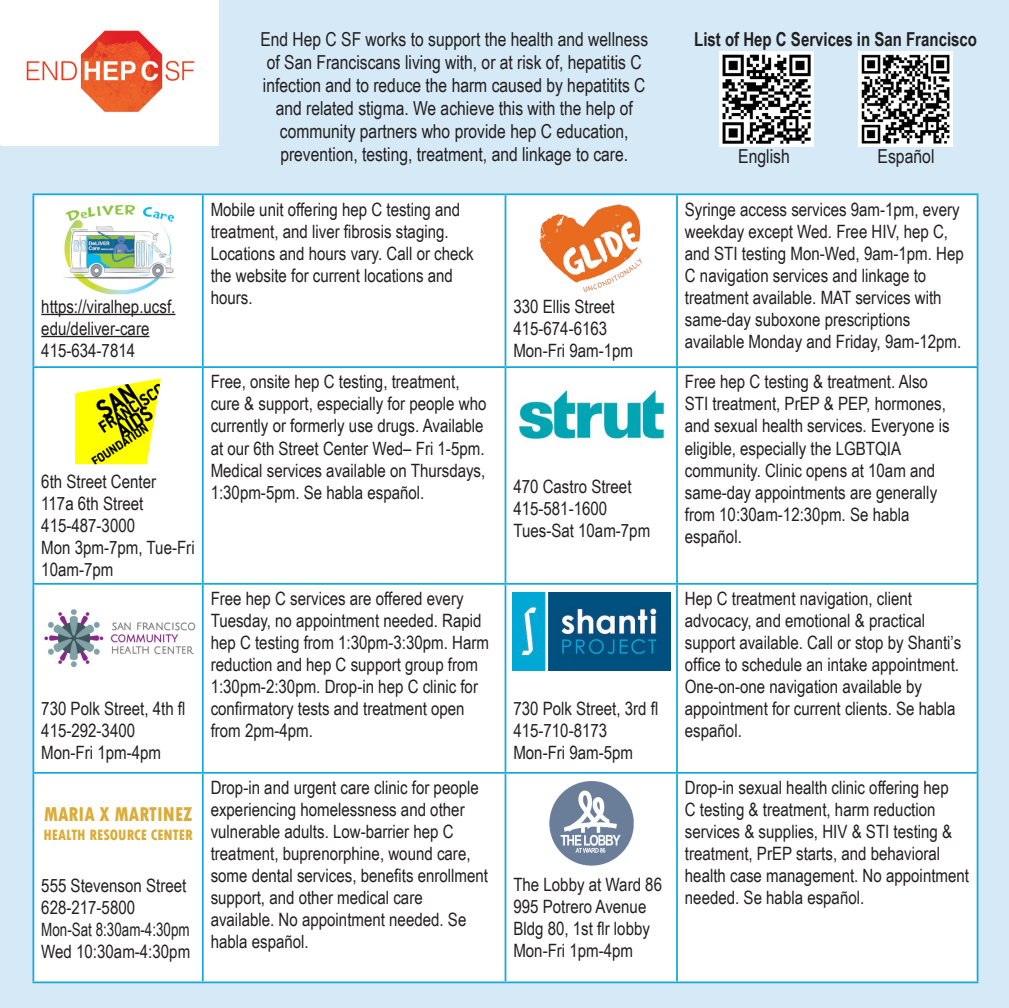
<style>
.page{position:relative;width:1009px;height:1008px;background:#fff}
.page>*{position:absolute;margin:0;border:0;box-sizing:border-box;transform-origin:0 0}
.t1{font:800 condensed 21px "Tw Cen";color:#dcab38;scale:.93 1}
.t2{font:19.25px/23.1px "Arial Narrow";color:#231f20;text-align:center}
.t3{font:700 19.25px "Arial Narrow";color:#231f20;scale:.95 1}
.t4{font:18.38px/22.1px "Arial Narrow";color:#231f20}
.t5{font:18.38px/22.1px "Arial Narrow";color:#231f20;scale:.89 1}
.t6{font:800 condensed 15.75px "Tw Cen";color:#dcab38;scale:.95 1}
</style>
<div class="page">
<div style="left:0;top:0;width:1008px;height:1008px;background:#d5e9f6"></div>
<img style="left:2px;top:0;width:216px;height:145px">
<img style="left:719px;top:52px;width:94px;height:94px">
<img style="left:858px;top:52px;width:94px;height:94px">
<div style="left:34px;top:195px;width:942px;height:787px;background:#fff"></div>
<hr style="left:32px;top:193px;width:171px;height:2px;background:#14a8dd">
<hr style="left:32px;top:195px;width:2px;height:171px;background:#14a8dd">
<hr style="left:203px;top:193px;width:302px;height:2px;background:#14a8dd">
<hr style="left:202px;top:195px;width:1px;height:171px;background:#14a8dd">
<hr style="left:505px;top:193px;width:171px;height:2px;background:#14a8dd">
<hr style="left:504px;top:195px;width:2px;height:171px;background:#14a8dd">
<hr style="left:676px;top:193px;width:301px;height:2px;background:#14a8dd">
<hr style="left:675px;top:195px;width:2px;height:171px;background:#14a8dd">
<hr style="left:976px;top:195px;width:1px;height:171px;background:#14a8dd">
<hr style="left:32px;top:366px;width:171px;height:2px;background:#14a8dd">
<hr style="left:32px;top:368px;width:2px;height:215px;background:#14a8dd">
<hr style="left:203px;top:366px;width:302px;height:2px;background:#14a8dd">
<hr style="left:202px;top:368px;width:1px;height:215px;background:#14a8dd">
<hr style="left:505px;top:366px;width:171px;height:2px;background:#14a8dd">
<hr style="left:504px;top:368px;width:2px;height:215px;background:#14a8dd">
<hr style="left:676px;top:366px;width:301px;height:2px;background:#14a8dd">
<hr style="left:675px;top:368px;width:2px;height:215px;background:#14a8dd">
<hr style="left:976px;top:368px;width:1px;height:215px;background:#14a8dd">
<hr style="left:32px;top:583px;width:171px;height:2px;background:#14a8dd">
<hr style="left:32px;top:585px;width:2px;height:187px;background:#14a8dd">
<hr style="left:203px;top:583px;width:302px;height:2px;background:#14a8dd">
<hr style="left:202px;top:585px;width:1px;height:187px;background:#14a8dd">
<hr style="left:505px;top:583px;width:171px;height:2px;background:#14a8dd">
<hr style="left:504px;top:585px;width:2px;height:187px;background:#14a8dd">
<hr style="left:676px;top:583px;width:301px;height:2px;background:#14a8dd">
<hr style="left:675px;top:585px;width:2px;height:187px;background:#14a8dd">
<hr style="left:976px;top:585px;width:1px;height:187px;background:#14a8dd">
<hr style="left:32px;top:772px;width:171px;height:2px;background:#14a8dd">
<hr style="left:32px;top:774px;width:2px;height:208px;background:#14a8dd">
<hr style="left:203px;top:772px;width:302px;height:2px;background:#14a8dd">
<hr style="left:202px;top:774px;width:1px;height:208px;background:#14a8dd">
<hr style="left:505px;top:772px;width:171px;height:2px;background:#14a8dd">
<hr style="left:504px;top:774px;width:2px;height:208px;background:#14a8dd">
<hr style="left:676px;top:772px;width:301px;height:2px;background:#14a8dd">
<hr style="left:675px;top:774px;width:2px;height:208px;background:#14a8dd">
<hr style="left:976px;top:774px;width:1px;height:208px;background:#14a8dd">
<hr style="left:32px;top:982px;width:171px;height:1px;background:#14a8dd">
<hr style="left:203px;top:982px;width:302px;height:1px;background:#14a8dd">
<hr style="left:505px;top:982px;width:171px;height:1px;background:#14a8dd">
<hr style="left:676px;top:982px;width:301px;height:1px;background:#14a8dd">
<hr style="left:41px;top:314px;width:134px;height:1px;background:#231f20">
<hr style="left:41px;top:336px;width:108px;height:1px;background:#231f20">
<img style="left:39px;top:200px;width:158px;height:95px">
<img style="left:58px;top:374px;width:120px;height:94px">
<img style="left:39px;top:590px;width:158px;height:94px">
<img style="left:512px;top:201px;width:158px;height:94px">
<img style="left:512px;top:374px;width:158px;height:94px">
<img style="left:512px;top:593px;width:158px;height:78px">
<img style="left:545px;top:776px;width:92px;height:94px">
<p class="t4" style="left:41px;top:294px;width:136px">https://viralhep.ucsf. edu/deliver-care<br>415-634-7814</p>
<p class="t4" style="left:41px;top:470px;width:155px">6th Street Center<br>117a 6th Street<br>415-487-3000<br>Mon 3pm-7pm, Tue-Fri<br>10am-7pm</p>
<p class="t4" style="left:41px;top:697px;width:146px">730 Polk Street, 4th fl<br>415-292-3400<br>Mon-Fri 1pm-4pm</p>
<p class="t1" style="left:44px;top:802px;width:161px">MARIA X MARTINEZ</p>
<p class="t6" style="left:43px;top:826px;width:158px">HEALTH RESOURCE CENTER</p>
<p class="t4" style="left:41px;top:874px;width:146px">555 Stevenson Street</p>
<p class="t4" style="left:41px;top:896px;width:95px">628-217-5800</p>
<p class="t5" style="left:41px;top:918px;width:169px">Mon-Sat 8:30am-4:30pm<br>Wed 10:30am-4:30pm</p>
<p class="t2" style="left:260px;top:27px;width:389px">End Hep C SF works to support the health and wellness of San Franciscans living with, or at risk of, hepatitis C infection and to reduce the harm caused by hepatitits C and related stigma. We achieve this with the help of community partners who provide hep C education, prevention, testing, treatment, and linkage to care.</p>
<p class="t4" style="left:210px;top:197px;width:264px">Mobile unit offering hep C testing and treatment, and liver fibrosis staging.<br>Locations and hours vary. Call or check the website for current locations and hours.</p>
<p class="t4" style="left:210px;top:370px;width:277px">Free, onsite hep C testing, treatment, cure &amp; support, especially for people who currently or formerly use drugs. Available at our 6th Street Center Wed– Fri 1-5pm.<br>Medical services available on Thursdays, 1:30pm-5pm. Se habla español.</p>
<p class="t4" style="left:210px;top:587px;width:280px">Free hep C services are offered every Tuesday, no appointment needed. Rapid hep C testing from 1:30pm-3:30pm. Harm reduction and hep C support group from 1:30pm-2:30pm. Drop-in hep C clinic for confirmatory tests and treatment open from 2pm-4pm.</p>
<p class="t4" style="left:210px;top:776px;width:279px">Drop-in and urgent care clinic for people experiencing homelessness and other vulnerable adults. Low-barrier hep C treatment, buprenorphine, wound care, some dental services, benefits enrollment support, and other medical care available. No appointment needed. Se habla español.</p>
<p class="t4" style="left:513px;top:294px;width:121px">330 Ellis Street<br>415-674-6163<br>Mon-Fri 9am-1pm</p>
<p class="t4" style="left:513px;top:475px;width:138px">470 Castro Street<br>415-581-1600<br>Tues-Sat 10am-7pm</p>
<p class="t4" style="left:513px;top:697px;width:146px">730 Polk Street, 3rd fl<br>415-710-8173<br>Mon-Fri 9am-5pm</p>
<p class="t4" style="left:513px;top:873px;width:150px">The Lobby at Ward 86</p>
<p class="t4" style="left:513px;top:895px;width:134px">995 Potrero Avenue</p>
<p class="t4" style="left:513px;top:917px;width:138px">Bldg 80, 1st flr lobby<br>Mon-Fri 1pm-4pm</p>
<p class="t3" style="left:694px;top:25px;width:299px">List of Hep C Services in San Francisco</p>
<p class="t2" style="left:737px;top:144px;width:53px">English</p>
<p class="t2" style="left:877px;top:144px;width:59px">Español</p>
<p class="t4" style="left:684px;top:197px;width:280px">Syringe access services 9am-1pm, every weekday except Wed. Free HIV, hep C, and STI testing Mon-Wed, 9am-1pm. Hep C navigation services and linkage to treatment available. MAT services with same-day suboxone prescriptions available Monday and Friday, 9am-12pm.</p>
<p class="t4" style="left:684px;top:370px;width:266px">Free hep C testing &amp; treatment. Also<br>STI treatment, PrEP &amp; PEP, hormones, and sexual health services. Everyone is eligible, especially the LGBTQIA community. Clinic opens at 10am and same-day appointments are generally from 10:30am-12:30pm. Se habla español.</p>
<p class="t4" style="left:684px;top:587px;width:278px">Hep C treatment navigation, client advocacy, and emotional &amp; practical support available. Call or stop by Shanti’s office to schedule an intake appointment.<br>One-on-one navigation available by appointment for current clients. Se habla español.</p>
<p class="t4" style="left:684px;top:776px;width:285px">Drop-in sexual health clinic offering hep<br>C testing &amp; treatment, harm reduction services &amp; supplies, HIV &amp; STI testing &amp; treatment, PrEP starts, and behavioral health case management. No appointment needed. Se habla español.</p>
</div>
